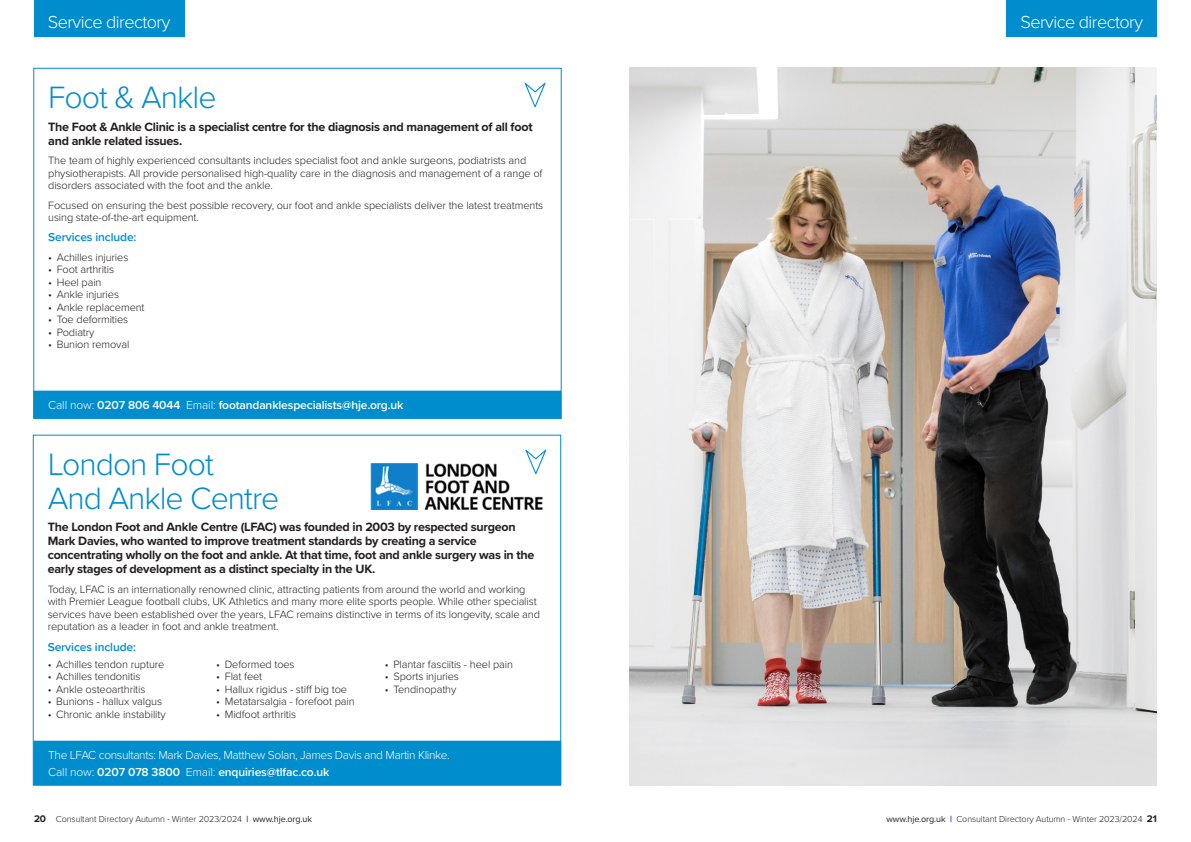
<style>
.page{position:relative;width:1191px;height:842px;background:#fff}
.page>*{position:absolute;margin:0;border:0;box-sizing:border-box;transform-origin:0 0}
.Service_Directory_Headline{font:300 32px/34px "Proxima Nova";letter-spacing:-.03em;color:#008dce}
.Headline_About_Us{font:300 18px "Proxima Nova";letter-spacing:-.03em;color:#fff}
.Service_Directory_Intro{font:700 12.5px/14px "Proxima Nova";letter-spacing:-.02em;color:#231f20}
.Body_Copy{font:600 12px "Proxima Nova";letter-spacing:-.01em;color:#fff}
.Body_Copy-2{font:300 12px "Proxima Nova";letter-spacing:-.03em;color:#fff}
.Service_Directory_Crosshead{font:600 12px "Proxima Nova";letter-spacing:-.01em;color:#008dce}
.Service_Directory_Body{font:300 11px/12.5px "Proxima Nova";letter-spacing:-.01em;color:#231f20}
.t1{font:300 9px "Proxima Nova";letter-spacing:-.01em;color:#231f20}
.s1{font-weight:300}
.s2{font-weight:700;font-size:10px}
.s3{font-weight:700;color:#20419a}
.s4{font-weight:400}
</style>
<div class="page">
<div style="left:1006px;top:0;width:151px;height:36px;background:#008dce"></div>
<img style="left:629px;top:67px;width:528px;height:718px">
<div style="left:34px;top:0;width:150px;height:36px;background:#008dce"></div>
<div style="left:34px;top:391px;width:527px;height:27px;background:#008dce"></div>
<svg style="left:524px;top:83px;width:21px;height:24px"></svg>
<div style="left:34px;top:741px;width:527px;height:44px;background:#008dce"></div>
<svg style="left:525px;top:449px;width:21px;height:14px"></svg>
<img style="left:371px;top:463px;width:172px;height:46px">
<p class="Headline_About_Us" style="left:48px;top:8px;width:124px">Service directory</p>
<p class="Headline_About_Us" style="left:1020px;top:8px;width:124px">Service directory</p>
<p class="Service_Directory_Headline" style="left:48px;top:79px;width:170px">Foot &amp; Ankle</p>
<p class="Service_Directory_Intro" style="left:48px;top:119px;width:486px">The Foot &amp; Ankle Clinic is a specialist centre for the diagnosis and management of all foot and ankle related issues.</p>
<p class="Service_Directory_Body" style="left:48px;top:154px;width:496px">The team of highly experienced consultants includes specialist foot and ankle surgeons, podiatrists and physiotherapists. All provide personalised high-quality care in the diagnosis and management of a range of disorders associated with the foot and the ankle.</p>
<p class="Service_Directory_Body" style="left:48px;top:198px;width:496px">Focused on ensuring the best possible recovery, our foot and ankle specialists deliver the latest treatments using state-of-the-art equipment.</p>
<p class="Service_Directory_Crosshead" style="left:48px;top:228px;width:90px">Services include:</p>
<p class="Service_Directory_Body" style="left:48px;top:250px;width:82px">• Achilles injuries</p>
<p class="Service_Directory_Body" style="left:48px;top:263px;width:67px">• Foot arthritis</p>
<p class="Service_Directory_Body" style="left:48px;top:275px;width:55px">• Heel pain</p>
<p class="Service_Directory_Body" style="left:48px;top:288px;width:72px">• Ankle injuries</p>
<p class="Service_Directory_Body" style="left:48px;top:300px;width:98px">• Ankle replacement</p>
<p class="Service_Directory_Body" style="left:48px;top:313px;width:82px">• Toe deformities</p>
<p class="Service_Directory_Body" style="left:48px;top:325px;width:48px">• Podiatry</p>
<p class="Service_Directory_Body" style="left:48px;top:338px;width:83px">• Bunion removal</p>
<p class="Body_Copy" style="left:48px;top:396px;width:357px"><span class="s1">Call now:</span> 0207 806 4044 <span class="s1">Email:</span> footandanklespecialists@hje.org.uk</p>
<p class="Service_Directory_Headline" style="left:48px;top:445px;width:233px">London Foot<br>And Ankle Centre</p>
<p class="Service_Directory_Intro" style="left:48px;top:520px;width:488px">The London Foot and Ankle Centre (LFAC) was founded in 2003 by respected surgeon Mark Davies, who wanted to improve treatment standards by creating a service concentrating wholly on the foot and ankle. At that time, foot and ankle surgery was in the early stages of development as a distinct specialty in the UK.</p>
<p class="Service_Directory_Body" style="left:48px;top:582px;width:494px">Today, LFAC is an internationally renowned clinic, attracting patients from around the world and working with Premier League football clubs, UK Athletics and many more elite sports people. While other specialist services have been established over the years, LFAC remains distinctive in terms of its longevity, scale and reputation as a leader in foot and ankle treatment.</p>
<p class="Service_Directory_Crosshead" style="left:48px;top:638px;width:90px">Services include:</p>
<p class="Service_Directory_Body" style="left:48px;top:657px;width:118px">• Achilles tendon rupture</p>
<p class="Service_Directory_Body" style="left:48px;top:669px;width:94px">• Achilles tendonitis</p>
<p class="Service_Directory_Body" style="left:48px;top:682px;width:99px">• Ankle osteoarthritis</p>
<p class="Service_Directory_Body" style="left:48px;top:694px;width:116px">• Bunions - hallux valgus</p>
<p class="Service_Directory_Body" style="left:48px;top:707px;width:119px">• Chronic ankle instability</p>
<p class="Service_Directory_Body" style="left:216px;top:657px;width:80px">• Deformed toes</p>
<p class="Service_Directory_Body" style="left:216px;top:669px;width:47px">• Flat feet</p>
<p class="Service_Directory_Body" style="left:216px;top:682px;width:132px">• Hallux rigidus - stiff big toe</p>
<p class="Service_Directory_Body" style="left:216px;top:694px;width:140px">• Metatarsalgia - forefoot pain</p>
<p class="Service_Directory_Body" style="left:216px;top:707px;width:81px">• Midfoot arthritis</p>
<p class="Service_Directory_Body" style="left:385px;top:657px;width:129px">• Plantar fasciitis - heel pain</p>
<p class="Service_Directory_Body" style="left:385px;top:669px;width:76px">• Sports injuries</p>
<p class="Service_Directory_Body" style="left:385px;top:682px;width:73px">• Tendinopathy</p>
<p class="Body_Copy-2" style="left:48px;top:746px;width:403px">The LFAC consultants: Mark Davies, Matthew Solan, James Davis and Martin Klinke.</p>
<p class="Body_Copy" style="left:48px;top:763px;width:283px"><span class="s1">Call now:</span> 0207 078 3800 <span class="s1">Email:</span> enquiries@tlfac.co.uk</p>
<p class="t1" style="left:34px;top:812px;width:279px"><span class="s2">20</span> Consultant Directory Autumn - Winter 2023/2024 <span class="s3">|</span> <span class="s4">www.hje.org.uk</span></p>
<p class="t1" style="left:886px;top:812px;width:272px"><span class="s4">www.hje.org.uk</span> <span class="s3">|</span> Consultant Directory Autumn - Winter 2023/2024 <span class="s2">21</span></p>
</div>
